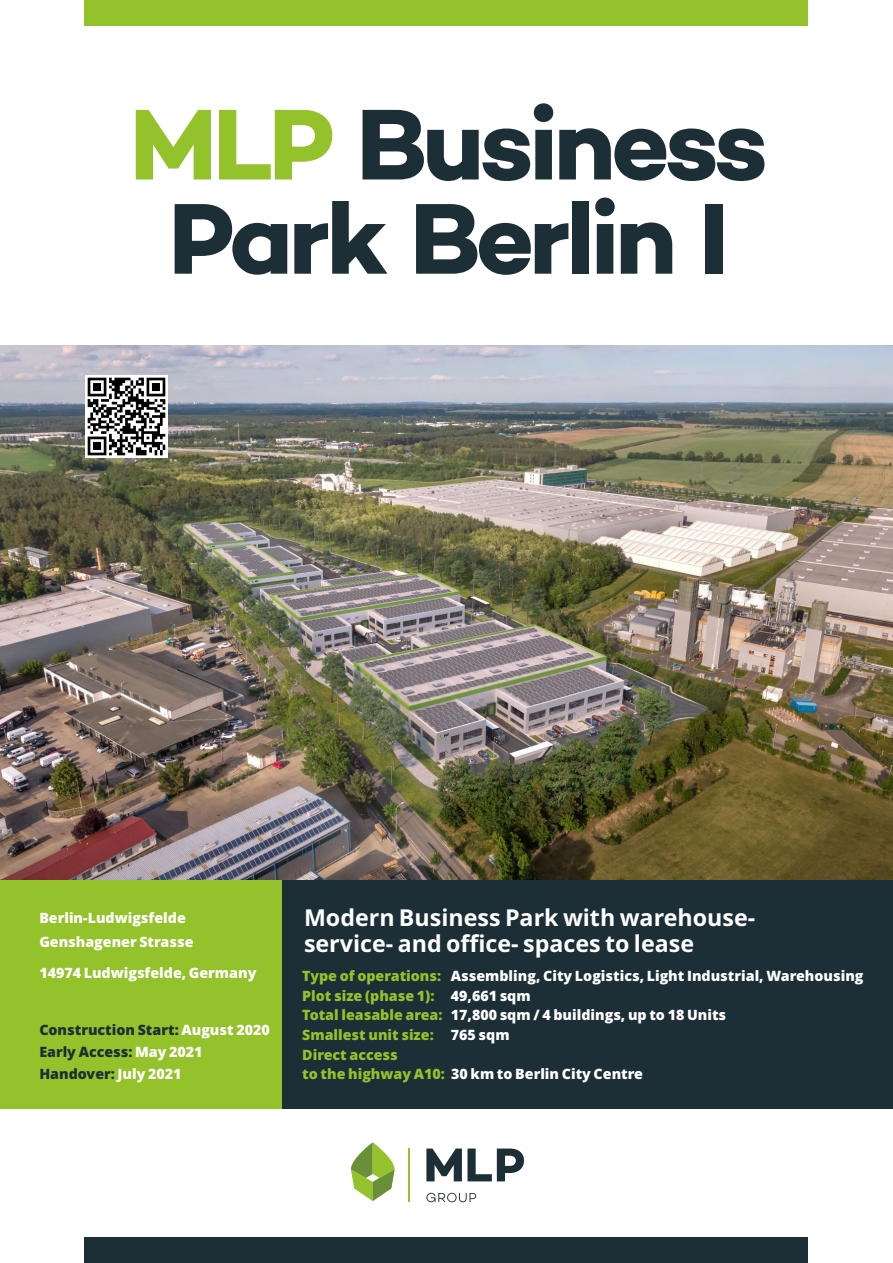
<style>
.page{position:relative;width:893px;height:1263px;background:#fff}
.page>*{position:absolute;margin:0;border:0;box-sizing:border-box;transform-origin:0 0}
.t1{font:102.3px/94.2px "Campton Bold DEMO";letter-spacing:-.04em;color:#1c2e36;text-align:center}
.t2{font:700 23.25px/26.2px "Open Sans";color:#fff}
.t3{font:800 14.25px/19.6px "Open Sans";color:#fff}
.t4{font:800 14.25px/19.6px "Open Sans";color:#94c22b}
.t5{font:800 14.25px/22.4px "Open Sans";color:#1c2e36}
.s1{color:#94c22b}
.s2{color:#fff}
</style>
<div class="page">
<svg style="left:426px;top:1148px;width:98px;height:33px"></svg>
<svg style="left:426px;top:1193px;width:50px;height:9px"></svg>
<hr style="left:409px;top:1148px;width:1px;height:54px;background:#94c22b">
<svg style="left:351px;top:1142px;width:44px;height:59px"></svg>
<div style="left:85px;top:1237px;width:723px;height:26px;background:#1c2e36"></div>
<div style="left:85px;top:0;width:723px;height:26px;background:#94c22b"></div>
<img style="left:0;top:345px;width:893px;height:535px">
<div style="left:279px;top:880px;width:614px;height:228px;background:#1c2e36"></div>
<div style="left:0;top:880px;width:281px;height:228px;background:#94c22b"></div>
<img style="left:86px;top:375px;width:82px;height:82px">
<h1 class="t1" style="left:130px;top:110px;width:640px"><span class="s1">MLP</span> Business<br>Park Berlin I</h1>
<p class="t3" style="left:39px;top:908px;width:156px;line-height:23.5px">Berlin-Ludwigsfelde<br>Genshagener Strasse</p>
<p class="t3" style="left:39px;top:965px;width:219px">14974 Ludwigsfelde, Germany</p>
<p class="t5" style="left:39px;top:1020px;width:232px">Construction Start: <span class="s2">August 2020<br></span>Early Access: <span class="s2">May 2021<br></span>Handover: <span class="s2">July 2021</span></p>
<h2 class="t2" style="left:304px;top:906px;width:453px">Modern Business Park with warehouse&shy;service- and office- spaces to lease</h2>
<p class="t3" style="left:451px;top:967px;width:414px">Assembling, City Logistics, Light Industrial, Warehousing<br>49,661 sqm<br>17,800 sqm / 4 buildings, up to 18 Units<br>765 sqm</p>
<p class="t4" style="left:302px;top:967px;width:342px">Type of operations:<br>Plot size (phase 1):<br>Total leasable area:<br>Smallest unit size:<br>Direct access<br>to the highway A10: <span class="s2">30 km to Berlin City Centre</span></p>
</div>
